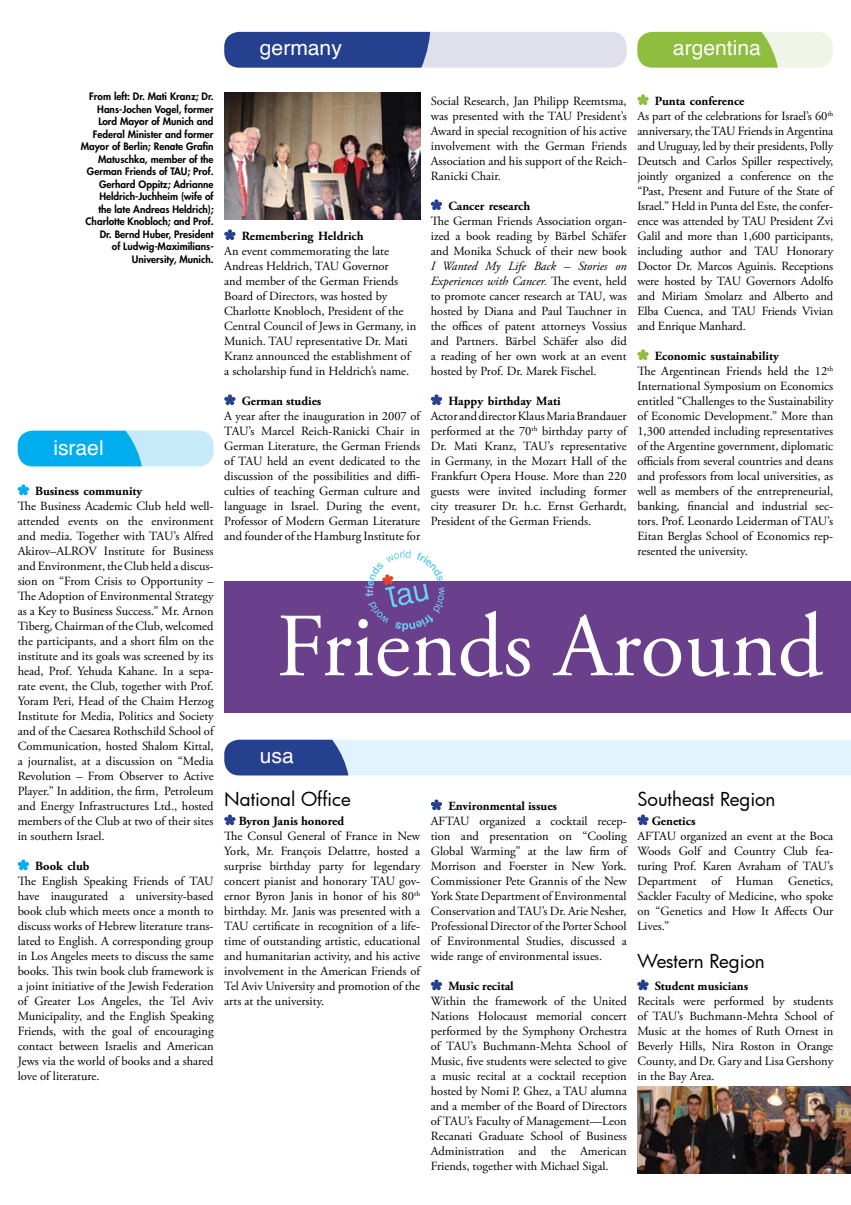
<style>
.page{position:relative;width:851px;height:1205px;background:#fff}
.page>*{position:absolute;margin:0;border:0;box-sizing:border-box;transform-origin:0 0}
.t1{font:90px "Adobe Garamond Pro";color:#fff}
.t2{font:20.5px "Helvetica";color:#fff}
.t3{font:18.75px "Futura Bk";letter-spacing:-.005em;color:#000}
.t4{font:12.5px/15px "Adobe Garamond Pro";color:#000;text-align:justify}
.t5{font:700 12.5px "Adobe Garamond Pro";color:#000}
.t6{font:800 10px/12.5px "Futura";color:#000;text-align:right}
.s1{font-style:italic}
.s2{font-weight:700}
</style>
<div class="page">
<div style="left:224px;top:580px;width:626px;height:132px;background:#6a408d"></div>
<svg style="left:637px;top:94px;width:11px;height:11px"></svg>
<svg style="left:637px;top:349px;width:11px;height:11px"></svg>
<div style="left:637px;top:32px;width:195px;height:36px;background:#f0f5e7;border-radius:15px"></div>
<svg style="left:637px;top:32px;width:141px;height:36px;background:#95c14c"></svg>
<svg style="left:224px;top:229px;width:11px;height:11px"></svg>
<svg style="left:224px;top:394px;width:11px;height:11px"></svg>
<svg style="left:18px;top:484px;width:11px;height:11px"></svg>
<svg style="left:18px;top:859px;width:11px;height:11px"></svg>
<svg style="left:224px;top:814px;width:11px;height:11px"></svg>
<svg style="left:431px;top:799px;width:11px;height:11px"></svg>
<svg style="left:431px;top:979px;width:11px;height:11px"></svg>
<svg style="left:637px;top:814px;width:11px;height:11px"></svg>
<svg style="left:637px;top:979px;width:11px;height:11px"></svg>
<svg style="left:224px;top:740px;width:626px;height:35px;background:#bed2e8"></svg>
<div style="left:18px;top:431px;width:195px;height:35px;background:#c7eafb;border-radius:15px"></div>
<svg style="left:18px;top:431px;width:124px;height:35px;background:#0fb2ef"></svg>
<div style="left:224px;top:32px;width:402px;height:36px;background:#e0e0ed;border-radius:15px"></div>
<div style="left:224px;top:32px;width:207px;height:36px;background:#25408f"></div>
<svg style="left:431px;top:199px;width:11px;height:11px"></svg>
<svg style="left:431px;top:394px;width:11px;height:11px"></svg>
<img style="left:224px;top:92px;width:196px;height:128px">
<svg style="left:365px;top:550px;width:79px;height:81px"></svg>
<img style="left:637px;top:1086px;width:213px;height:87px">
<h2 class="t2" style="left:260px;top:32px;width:83px">germany</h2>
<h2 class="t2" style="left:672px;top:32px;width:89px">argentina</h2>
<p class="t6" style="left:81px;top:90px;width:134px">From left: Dr. Mati Kranz; Dr.<br>Hans-Jochen Vogel, former<br>Lord Mayor of Munich and<br>Federal Minister and former<br>Mayor of Berlin; Renate Grafin<br>Matuschka, member of the<br>German Friends of TAU; Prof.<br>Gerhard Oppitz; Adrianne<br>Heldrich-Juchheim (wife of<br>the late Andreas Heldrich);<br>Charlotte Knobloch; and Prof.<br>Dr. Bernd Huber, President<br>of Ludwig-Maximilians-<br>University, Munich.</p>
<h2 class="t2" style="left:53px;top:432px;width:52px">israel</h2>
<p class="t5" style="left:35px;top:484px;width:109px">Business community</p>
<p class="t4" style="left:18px;top:499px;width:197px">The Business Academic Club held well&shy;attended events on the environment and media. Together with TAU’s Alfred Akirov–ALROV Institute for Business and Environment, the Club held a discus&shy;sion on “From Crisis to Opportunity – The Adoption of Environmental Strategy as a Key to Business Success.” Mr. Arnon Tiberg, Chairman of the Club, welcomed the participants, and a short film on the institute and its goals was screened by its head, Prof. Yehuda Kahane. In a sepa&shy;rate event, the Club, together with Prof.<br>Yoram Peri, Head of the Chaim Herzog Institute for Media, Politics and Society and of the Caesarea Rothschild School of Communication, hosted Shalom Kittal, a journalist, at a discussion on “Media Revolution – From Observer to Active Player.” In addition, the firm, Petroleum and Energy Infrastructures Ltd., hosted members of the Club at two of their sites in southern Israel.</p>
<p class="t5" style="left:35px;top:859px;width:56px">Book club</p>
<p class="t4" style="left:18px;top:874px;width:197px">The English Speaking Friends of TAU have inaugurated a university-based book club which meets once a month to discuss works of Hebrew literature trans&shy;lated to English. A corresponding group in Los Angeles meets to discuss the same books. This twin book club framework is a joint initiative of the Jewish Federation of Greater Los Angeles, the Tel Aviv Municipality, and the English Speaking Friends, with the goal of encouraging contact between Israelis and American Jews via the world of books and a shared love of literature.</p>
<p class="t5" style="left:242px;top:229px;width:123px">Remembering Heldrich</p>
<p class="t4" style="left:224px;top:244px;width:193px;text-align:left">An event commemorating the late Andreas Heldrich, TAU Governor<br>and member of the German Friends Board of Directors, was hosted by Charlotte Knobloch, President of the Central Council of Jews in Germany, in Munich. TAU representative Dr. Mati Kranz announced the establishment of a scholarship fund in Heldrich’s name.</p>
<p class="t5" style="left:242px;top:394px;width:81px">German studies</p>
<p class="t4" style="left:224px;top:409px;width:197px">A year after the inauguration in 2007 of TAU’s Marcel Reich-Ranicki Chair in German Literature, the German Friends of TAU held an event dedicated to the discussion of the possibilities and diffi&shy;culties of teaching German culture and language in Israel. During the event, Professor of Modern German Literature and founder of the Hamburg Institute for</p>
<p class="t4" style="left:431px;top:94px;width:197px">Social Research, Jan Philipp Reemtsma, was presented with the TAU President’s Award in special recognition of his active involvement with the German Friends Association and his support of the Reich-Ranicki Chair.</p>
<p class="t5" style="left:448px;top:199px;width:83px">Cancer research</p>
<p class="t4" style="left:431px;top:214px;width:197px">The German Friends Association organ&shy;ized a book reading by Bärbel Schäfer and Monika Schuck of their new book</p>
<p class="t4" style="left:431px;top:259px;width:197px"><span class="s1">I Wanted My Life Back – Stories on Experiences with Cancer.</span> The event, held to promote cancer research at TAU, was hosted by Diana and Paul Tauchner in the offices of patent attorneys Vossius and Partners. Bärbel Schäfer also did a reading of her own work at an event hosted by Prof. Dr. Marek Fischel.</p>
<p class="t5" style="left:448px;top:394px;width:114px">Happy birthday Mati</p>
<p class="t4" style="left:431px;top:409px;width:197px">Actor and director Klaus Maria Brandauer performed at the 70<sup>th</sup> birthday party of Dr. Mati Kranz, TAU’s representative in Germany, in the Mozart Hall of the Frankfurt Opera House. More than 220 guests were invited including former city treasurer Dr. h.c. Ernst Gerhardt, President of the German Friends.</p>
<p class="t4" style="left:637px;top:94px;width:197px;text-align:left;text-indent:18px"><span class="s2">Punta conference<br></span>As part of the celebrations for Israel’s 60<sup>th </sup>anniversary, the TAU Friends in Argentina and Uruguay, led by their presidents, Polly Deutsch and Carlos Spiller respectively, jointly organized a conference on the “Past, Present and Future of the State of Israel.” Held in Punta del Este, the confer&shy;ence was attended by TAU President Zvi Galil and more than 1,600 participants, including author and TAU Honorary Doctor Dr. Marcos Aguinis. Receptions were hosted by TAU Governors Adolfo and Miriam Smolarz and Alberto and Elba Cuenca, and TAU Friends Vivian and Enrique Manhard.</p>
<p class="t4" style="left:637px;top:349px;width:197px;text-align:left;text-indent:18px"><span class="s2">Economic sustainability<br></span>The Argentinean Friends held the 12<sup>th </sup>International Symposium on Economics entitled “Challenges to the Sustainability of Economic Development.” More than 1,300 attended including representatives of the Argentine government, diplomatic officials from several countries and deans and professors from local universities, as well as members of the entrepreneurial, banking, financial and industrial sec&shy;tors. Prof. Leonardo Leiderman of TAU’s Eitan Berglas School of Economics rep&shy;resented the university.</p>
<h1 class="t1" style="left:276px;top:592px;width:548px">Friends Around</h1>
<h2 class="t2" style="left:260px;top:740px;width:35px">usa</h2>
<h3 class="t3" style="left:224px;top:787px;width:128px">National Office</h3>
<p class="t5" style="left:239px;top:814px;width:107px">Byron Janis honored</p>
<p class="t4" style="left:224px;top:829px;width:197px">The Consul General of France in New York, Mr. François Delattre, hosted a surprise birthday party for legendary concert pianist and honorary TAU gov&shy;ernor Byron Janis in honor of his 80<sup>th </sup>birthday. Mr. Janis was presented with a TAU certificate in recognition of a life&shy;time of outstanding artistic, educational and humanitarian activity, and his active involvement in the American Friends of Tel Aviv University and promotion of the arts at the university.</p>
<p class="t5" style="left:448px;top:799px;width:110px">Environmental issues</p>
<p class="t4" style="left:431px;top:814px;width:197px">AFTAU organized a cocktail recep&shy;tion and presentation on “Cooling Global Warming” at the law firm of Morrison and Foerster in New York.<br>Commissioner Pete Grannis of the New York State Department of Environmental Conservation and TAU’s Dr. Arie Nesher, Professional Director of the Porter School of Environmental Studies, discussed a wide range of environmental issues.</p>
<p class="t5" style="left:448px;top:979px;width:67px">Music recital</p>
<p class="t4" style="left:431px;top:994px;width:197px">Within the framework of the United Nations Holocaust memorial concert performed by the Symphony Orchestra of TAU’s Buchmann-Mehta School of Music, five students were selected to give a music recital at a cocktail reception hosted by Nomi P. Ghez, a TAU alumna and a member of the Board of Directors of TAU’s Faculty of Management—Leon Recanati Graduate School of Business Administration and the American Friends, together with Michael Sigal.</p>
<h3 class="t3" style="left:637px;top:787px;width:139px">Southeast Region</h3>
<p class="t5" style="left:651px;top:814px;width:45px">Genetics</p>
<p class="t4" style="left:637px;top:829px;width:197px">AFTAU organized an event at the Boca Woods Golf and Country Club fea&shy;turing Prof. Karen Avraham of TAU’s Department of Human Genetics, Sackler Faculty of Medicine, who spoke on “Genetics and How It Affects Our Lives.”</p>
<h3 class="t3" style="left:637px;top:948px;width:129px">Western Region</h3>
<p class="t5" style="left:654px;top:979px;width:95px">Student musicians</p>
<p class="t4" style="left:637px;top:994px;width:197px">Recitals were performed by students of TAU’s Buchmann-Mehta School of Music at the homes of Ruth Ornest in Beverly Hills, Nira Roston in Orange County, and Dr. Gary and Lisa Gershony in the Bay Area.</p>
</div>
